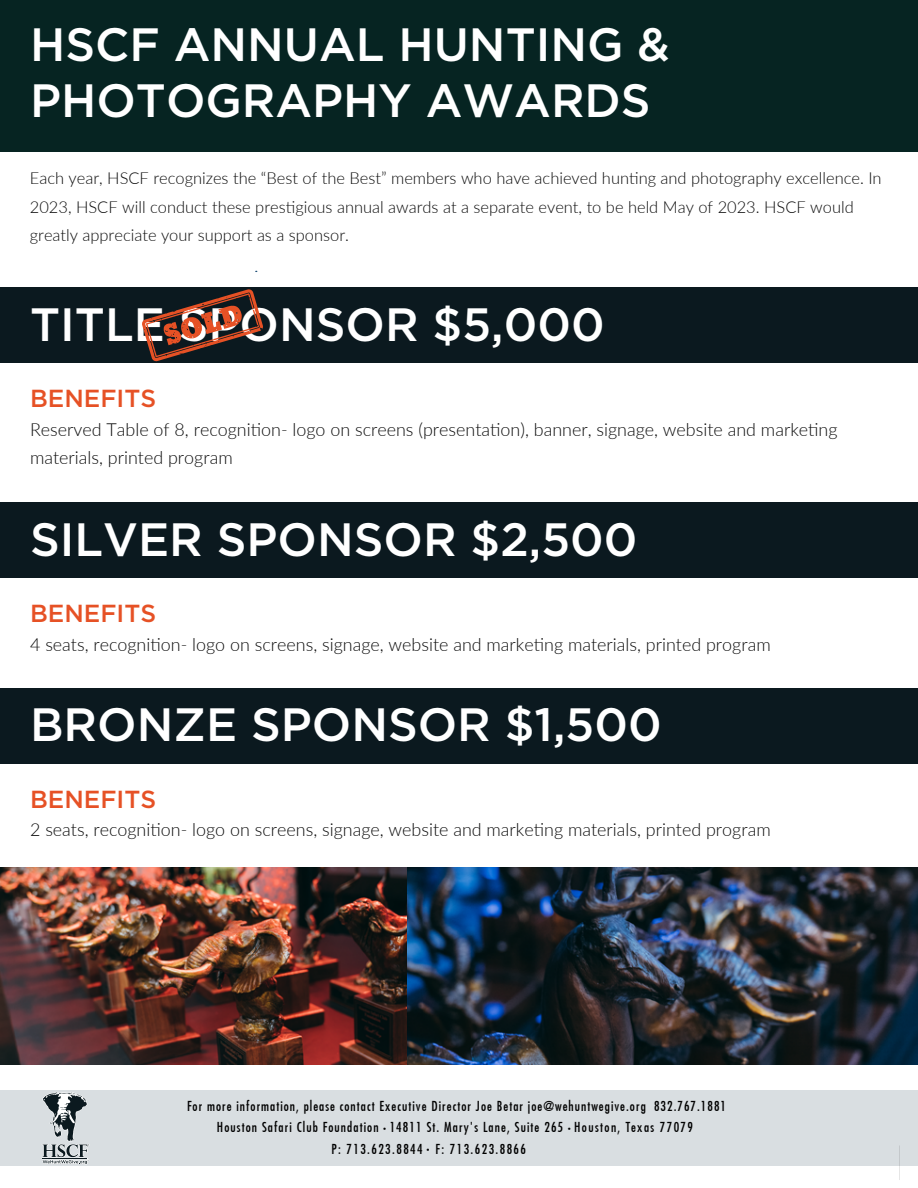
<style>
.page{position:relative;width:918px;height:1188px;background:#fff}
.page>*{position:absolute;margin:0;border:0;box-sizing:border-box;transform-origin:0 0}
.t1{font:500 46.65px/56.1px "Gotham";color:#fff}
.t2{font:500 24.6px "Gotham";color:#e65125}
.t3{font:300 18px/28.5px "Lato";color:#0c0c0c}
.t4{font:300 16.5px/28.5px "Lato";color:#0c0c0c}
.t5{font:500 condensed 13.5px/21.8px "Futura";letter-spacing:.075em;color:#000}
.t6{font:500 condensed 13.5px "Futura";letter-spacing:.1em;color:#000}
.t7{font:500 condensed 6px "Futura";color:#000}
.s1{font-size:6px}
.s2{font-size:13.5px}
</style>
<div class="page">
<div style="left:0;top:1090px;width:918px;height:76px;background:#d9dee1"></div>
<svg style="left:42px;top:1092px;width:48px;height:73px"></svg>
<div style="left:0;top:0;width:918px;height:152px;background:#062422"></div>
<div style="left:0;top:287px;width:918px;height:76px;background:#0b191f"></div>
<div style="left:0;top:502px;width:918px;height:76px;background:#0b191f"></div>
<div style="left:0;top:688px;width:918px;height:75px;background:#0b191f"></div>
<svg style="left:142px;top:289px;width:121px;height:72px"></svg>
<img style="left:0;top:868px;width:407px;height:196px">
<img style="left:407px;top:868px;width:511px;height:196px">
<h1 class="t1" style="left:30px;top:16px;width:641px">HSCF ANNUAL HUNTING &amp;<br>PHOTOGRAPHY AWARDS</h1>
<p class="t4" style="left:30px;top:164px;width:853px">Each year, HSCF recognizes the “Best of the Best” members who have achieved hunting and photography excellence. In<br>2023, HSCF will conduct these prestigious annual awards at a separate event, to be held May of 2023. HSCF would greatly appreciate your support as a sponsor.</p>
<h1 class="t1" style="left:30px;top:296px;width:576px">TITLE SPONSOR $5,000</h1>
<h2 class="t2" style="left:30px;top:382px;width:128px">BENEFITS</h2>
<p class="t3" style="left:30px;top:414px;width:809px">Reserved Table of 8, recognition- logo on screens (presentation), banner, signage, website and marketing materials, printed program</p>
<h1 class="t1" style="left:30px;top:511px;width:609px">SILVER SPONSOR $2,500</h1>
<h2 class="t2" style="left:30px;top:598px;width:128px">BENEFITS</h2>
<p class="t3" style="left:30px;top:629px;width:742px">4 seats, recognition- logo on screens, signage, website and marketing materials, printed program</p>
<h1 class="t1" style="left:30px;top:696px;width:633px">BRONZE SPONSOR $1,500</h1>
<h2 class="t2" style="left:30px;top:783px;width:128px">BENEFITS</h2>
<p class="t3" style="left:30px;top:815px;width:742px">2 seats, recognition- logo on screens, signage, website and marketing materials, printed program</p>
<p class="t5" style="left:187px;top:1096px;width:541px">For more information, please contact Executive Director Joe Betar joe@wehuntwegive.org 832.767.1881</p>
<p class="t5" style="left:442px;top:1116px;width:253px;text-indent:-225px">Houston Safari Club Foundation <span class="s1">•</span> 14811 St. Mary's Lane, Suite 265 <span class="s1">•</span> Houston, Texas 77079 : 713.623.8866</p>
<p class="t6" style="left:332px;top:1141px;width:93px">P: 713.623.8844</p>
<p class="t7" style="left:427px;top:1146px;width:15px">• <span class="s2">F</span></p>
</div>
